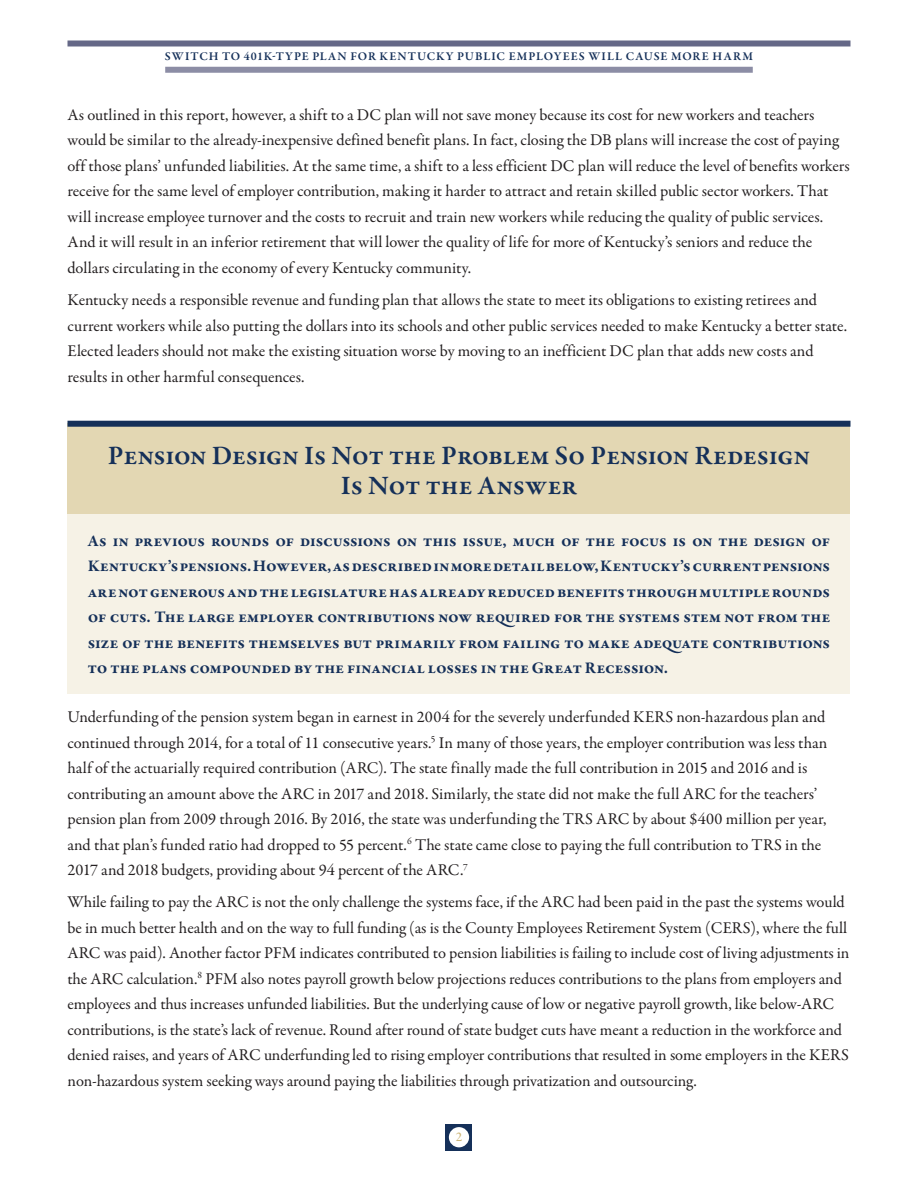
<style>
.page{position:relative;width:918px;height:1188px;background:#fff}
.page>*{position:absolute;margin:0;border:0;box-sizing:border-box;transform-origin:0 0}
.Subhead{font:600 27px/30px "Garamond Premr Pro";letter-spacing:-.01em;color:#153059;text-align:center}
.body_copy{font:16.5px/25.5px "Garamond Premr Pro";letter-spacing:-.005em;color:#231f20}
.intro_paragraph{font:700 16.5px/25.5px "Garamond Premr Pro";letter-spacing:-.005em;color:#153059;text-align:justify}
.References{font:500 13.5px "Garamond Premr Pro";color:#ccb576}
.title_top_of_page{font:600 12px "Garamond Premr Pro";letter-spacing:.085em;color:#153059}
</style>
<div class="page">
<div style="left:446px;top:1124px;width:26px;height:27px;background:#153059"></div>
<div style="left:449px;top:1127px;width:20px;height:20px;background:#fff;border-radius:50%"></div>
<div style="left:68px;top:424px;width:782px;height:90px;background:#e3d7b3"></div>
<div style="left:68px;top:514px;width:782px;height:180px;background:#f6f2e6"></div>
<div style="left:68px;top:421px;width:782px;height:6px;background:#153059"></div>
<div style="left:68px;top:40px;width:782px;height:6px;background:#656887"></div>
<div style="left:165px;top:67px;width:588px;height:6px;background:#8c8da5"></div>
<p class="title_top_of_page" style="left:165px;top:49px;width:590px">SWITCH TO 401K-TYPE PLAN FOR KENTUCKY PUBLIC EMPLOYEES WILL CAUSE MORE HARM</p>
<p class="body_copy" style="left:68px;top:102px;width:784px">As outlined in this report, however, a shift to a DC plan will not save money because its cost for new workers and teachers would be similar to the already-inexpensive defined benefit plans. In fact, closing the DB plans will increase the cost of paying off those plans’ unfunded liabilities. At the same time, a shift to a less efficient DC plan will reduce the level of benefits workers receive for the same level of employer contribution, making it harder to attract and retain skilled public sector workers. That will increase employee turnover and the costs to recruit and train new workers while reducing the quality of public services.<br>And it will result in an inferior retirement that will lower the quality of life for more of Kentucky’s seniors and reduce the dollars circulating in the economy of every Kentucky community.</p>
<p class="body_copy" style="left:68px;top:288px;width:781px">Kentucky needs a responsible revenue and funding plan that allows the state to meet its obligations to existing retirees and current workers while also putting the dollars into its schools and other public services needed to make Kentucky a better state.<br>Elected leaders should not make the existing situation worse by moving to an inefficient DC plan that adds new costs and results in other harmful consequences.</p>
<p class="Subhead" style="left:108px;top:441px;width:704px">Pension Design Is Not the Problem So Pension Redesign<br>Is Not the Answer</p>
<p class="intro_paragraph" style="left:88px;top:528px;width:744px">As in previous rounds of discussions on this issue, much of the focus is on the design of Kentucky’s pensions. However, as described in more detail below, Kentucky’s current pensions are not generous and the legislature has already reduced benefits through multiple rounds of cuts. The large employer contributions now required for the systems stem not from the size of the benefits themselves but primarily from failing to make adequate contributions to the plans compounded by the financial losses in the Great Recession.</p>
<p class="body_copy" style="left:68px;top:705px;width:762px">Underfunding of the pension system began in earnest in 2004 for the severely underfunded KERS non-hazardous plan and continued through 2014, for a total of 11 consecutive years.<sup>5</sup> In many of those years, the employer contribution was less than half of the actuarially required contribution (ARC). The state finally made the full contribution in 2015 and 2016 and is contributing an amount above the ARC in 2017 and 2018. Similarly, the state did not make the full ARC for the teachers’ pension plan from 2009 through 2016. By 2016, the state was underfunding the TRS ARC by about $400 million per year, and that plan’s funded ratio had dropped to 55 percent.<sup>6</sup> The state came close to paying the full contribution to TRS in the 2017 and 2018 budgets, providing about 94 percent of the ARC.<sup>7</sup></p>
<p class="body_copy" style="left:68px;top:890px;width:784px">While failing to pay the ARC is not the only challenge the systems face, if the ARC had been paid in the past the systems would be in much better health and on the way to full funding (as is the County Employees Retirement System (CERS), where the full ARC was paid). Another factor PFM indicates contributed to pension liabilities is failing to include cost of living adjustments in the ARC calculation.<sup>8</sup> PFM also notes payroll growth below projections reduces contributions to the plans from employers and employees and thus increases unfunded liabilities. But the underlying cause of low or negative payroll growth, like below-ARC contributions, is the state’s lack of revenue. Round after round of state budget cuts have meant a reduction in the workforce and denied raises, and years of ARC underfunding led to rising employer contributions that resulted in some employers in the KERS non-hazardous system seeking ways around paying the liabilities through privatization and outsourcing.</p>
<p class="References" style="left:456px;top:1128px;width:8px">2</p>
</div>
